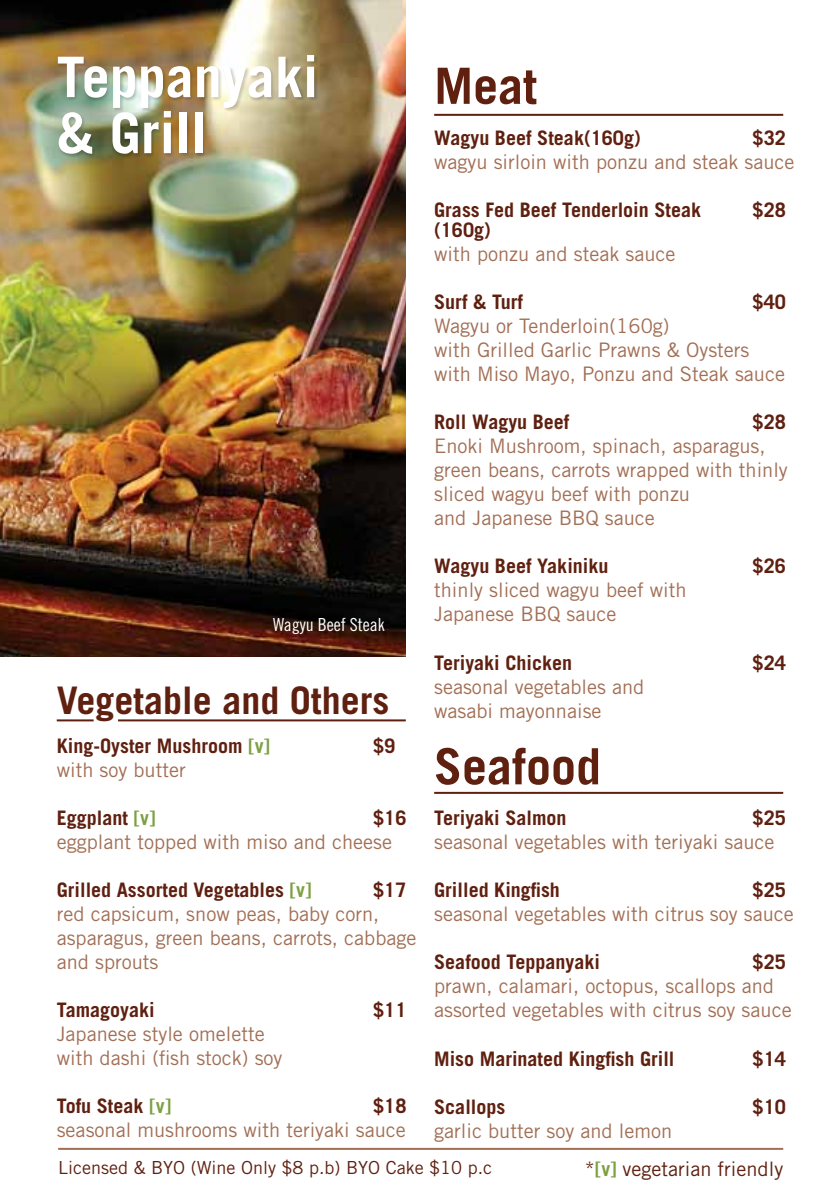
<style>
.page{position:relative;width:840px;height:1191px;background:#fff}
.page>*{position:absolute;margin:0;border:0;box-sizing:border-box;transform-origin:0 0}
.t1{font:700 56px/56px "Trade Gothic LT Std";color:#fff}
.t2{font:700 50px "Trade Gothic LT Std";color:#5f2010}
.t3{font:700 38px "Trade Gothic LT Std";color:#5f2010}
.t4{font:20px/24px "Trade Gothic LT Std";color:#a26f55}
.t5{font:700 20px "Trade Gothic LT Std";color:#5f2010}
.t6{font:20px "Trade Gothic LT Std";color:#5f2010}
.t7{font:18px "Trade Gothic LT Std";color:#5f2010}
.t8{font:18px "Trade Gothic LT Std Cn 18";color:#fff}
.s1{color:#7da041}
.s2{font-weight:700;color:#7da041}
</style>
<div class="page">
<hr style="left:434px;top:114px;width:348px;height:2px;background:#5f2010">
<hr style="left:118px;top:719px;width:287px;height:2px;background:#5f2010">
<hr style="left:57px;top:719px;width:37px;height:2px;background:#5f2010">
<hr style="left:434px;top:792px;width:348px;height:2px;background:#5f2010">
<img style="left:0;top:0;width:405px;height:657px">
<div style="left:57px;top:54px;width:261px;height:104px;background:#000;opacity:.2"></div>
<hr style="left:58px;top:1147px;width:724px;height:2px;background:#a26f55">
<h1 class="t1" style="left:57px;top:48px;width:263px">Teppanyaki &amp; Grill</h1>
<p class="t8" style="left:273px;top:614px;width:113px">Wagyu Beef Steak</p>
<h3 class="t3" style="left:57px;top:677px;width:334px">Vegetable and Others</h3>
<p class="t5" style="left:57px;top:733px;width:215px">King-Oyster Mushroom <span class="s1">[v]</span></p>
<p class="t5" style="left:373px;top:733px;width:24px">$9</p>
<p class="t4" style="left:57px;top:757px;width:130px">with soy butter</p>
<p class="t5" style="left:57px;top:805px;width:100px">Eggplant <span class="s1">[v]</span></p>
<p class="t5" style="left:373px;top:805px;width:35px">$16</p>
<p class="t4" style="left:57px;top:829px;width:336px">eggplant topped with miso and cheese</p>
<p class="t5" style="left:57px;top:877px;width:256px">Grilled Assorted Vegetables <span class="s1">[v]</span></p>
<p class="t5" style="left:373px;top:877px;width:35px">$17</p>
<p class="t4" style="left:57px;top:901px;width:361px">red capsicum, snow peas, baby corn, asparagus, green beans, carrots, cabbage and sprouts</p>
<p class="t5" style="left:57px;top:997px;width:99px">Tamagoyaki</p>
<p class="t5" style="left:373px;top:997px;width:35px">$11</p>
<p class="t4" style="left:57px;top:1021px;width:227px">Japanese style omelette with dashi (fish stock) soy</p>
<p class="t5" style="left:57px;top:1093px;width:116px">Tofu Steak <span class="s1">[v]</span></p>
<p class="t5" style="left:373px;top:1093px;width:35px">$18</p>
<p class="t4" style="left:57px;top:1117px;width:350px">seasonal mushrooms with teriyaki sauce</p>
<h2 class="t2" style="left:434px;top:55px;width:104px">Meat</h2>
<p class="t5" style="left:434px;top:126px;width:208px">Wagyu Beef Steak(160g)</p>
<p class="t5" style="left:752px;top:126px;width:35px">$32</p>
<p class="t4" style="left:434px;top:150px;width:361px">wagyu sirloin with ponzu and steak sauce</p>
<p class="t5" style="left:434px;top:198px;width:268px">Grass Fed Beef Tenderloin Steak</p>
<p class="t5" style="left:752px;top:198px;width:35px">$28</p>
<p class="t5" style="left:434px;top:218px;width:58px">(160g)</p>
<p class="t4" style="left:434px;top:242px;width:243px">with ponzu and steak sauce</p>
<p class="t5" style="left:434px;top:290px;width:90px">Surf &amp; Turf</p>
<p class="t5" style="left:752px;top:290px;width:35px">$40</p>
<p class="t4" style="left:434px;top:314px;width:352px">Wagyu or Tenderloin(160g)<br>with Grilled Garlic Prawns &amp; Oysters with Miso Mayo, Ponzu and Steak sauce</p>
<p class="t5" style="left:434px;top:410px;width:137px">Roll Wagyu Beef</p>
<p class="t5" style="left:752px;top:410px;width:35px">$28</p>
<p class="t4" style="left:434px;top:434px;width:355px">Enoki Mushroom, spinach, asparagus, green beans, carrots wrapped with thinly sliced wagyu beef with ponzu<br>and Japanese BBQ sauce</p>
<p class="t5" style="left:434px;top:554px;width:176px">Wagyu Beef Yakiniku</p>
<p class="t5" style="left:752px;top:554px;width:35px">$26</p>
<p class="t4" style="left:434px;top:578px;width:254px">thinly sliced wagyu beef with<br>Japanese BBQ sauce</p>
<p class="t5" style="left:434px;top:650px;width:139px">Teriyaki Chicken</p>
<p class="t5" style="left:752px;top:650px;width:35px">$24</p>
<p class="t4" style="left:434px;top:674px;width:211px">seasonal vegetables and wasabi mayonnaise</p>
<h2 class="t2" style="left:434px;top:735px;width:168px">Seafood</h2>
<p class="t5" style="left:434px;top:806px;width:134px">Teriyaki Salmon</p>
<p class="t5" style="left:752px;top:806px;width:35px">$25</p>
<p class="t4" style="left:434px;top:830px;width:341px">seasonal vegetables with teriyaki sauce</p>
<p class="t5" style="left:434px;top:878px;width:127px">Grilled Kingfish</p>
<p class="t5" style="left:752px;top:878px;width:35px">$25</p>
<p class="t4" style="left:434px;top:902px;width:361px">seasonal vegetables with citrus soy sauce</p>
<p class="t5" style="left:434px;top:950px;width:167px">Seafood Teppanyaki</p>
<p class="t5" style="left:752px;top:950px;width:35px">$25</p>
<p class="t4" style="left:434px;top:974px;width:359px">prawn, calamari, octopus, scallops and assorted vegetables with citrus soy sauce</p>
<p class="t5" style="left:434px;top:1046px;width:242px">Miso Marinated Kingfish Grill</p>
<p class="t5" style="left:752px;top:1046px;width:35px">$14</p>
<p class="t5" style="left:434px;top:1094px;width:73px">Scallops</p>
<p class="t5" style="left:752px;top:1094px;width:35px">$10</p>
<p class="t4" style="left:434px;top:1118px;width:239px">garlic butter soy and lemon</p>
<p class="t7" style="left:58px;top:1157px;width:435px">Licensed &amp; BYO (Wine Only $8 p.b) BYO Cake $10 p.c</p>
<p class="t6" style="left:584px;top:1156px;width:200px">*<span class="s2">[v]</span> vegetarian friendly</p>
</div>
